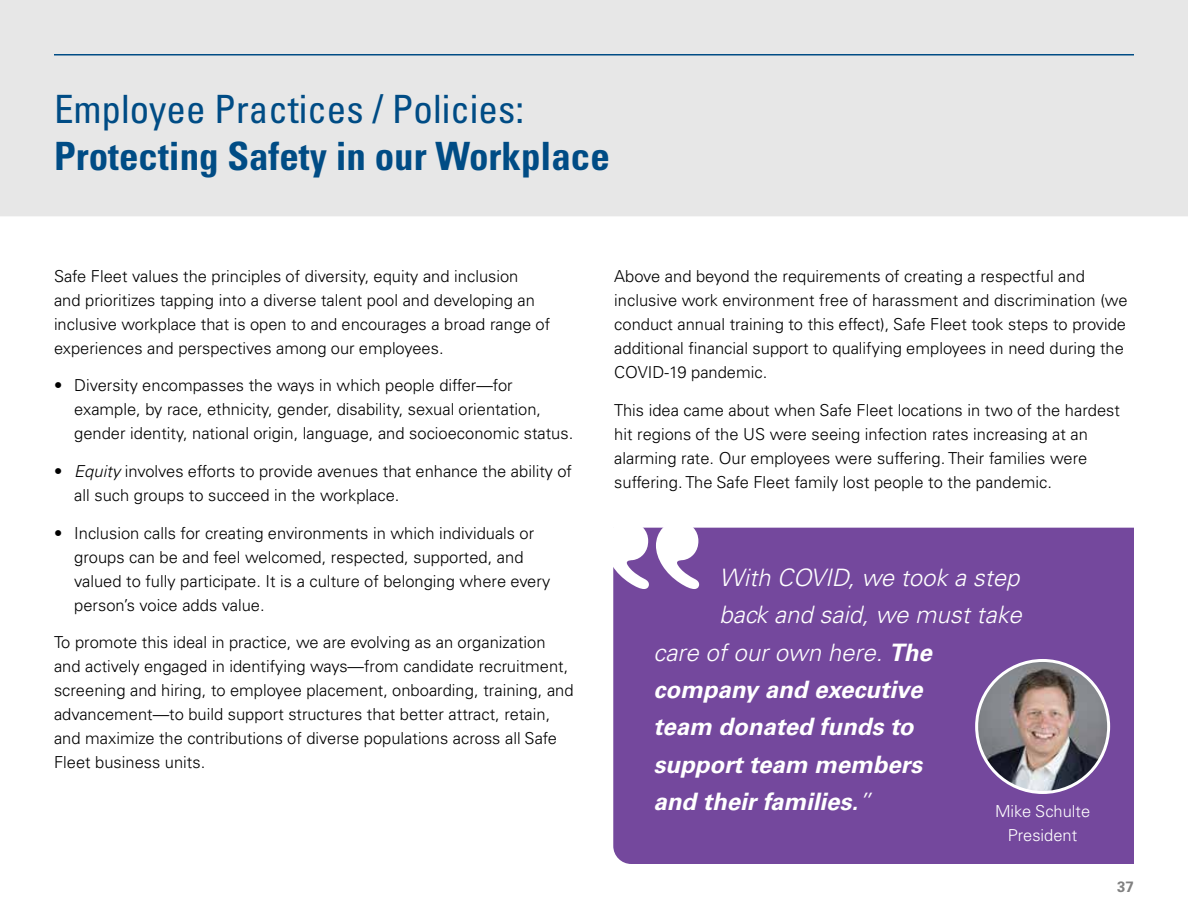
<style>
.page{position:relative;width:1188px;height:918px;background:#fff}
.page>*{position:absolute;margin:0;border:0;box-sizing:border-box;transform-origin:0 0}
.t1{font:700 condensed 39px "Univers LT Pro";color:#004c85}
.t2{font:condensed 39px "Univers LT Pro";color:#004c85}
.t3{font:italic 700 24px/37.5px "Univers LT Pro 65";color:#fff}
.t4{font:italic 300 24px "Univers LT Pro 45";color:#fff}
.t5{font:300 16.5px/24px "Univers LT Pro 45";color:#000}
.t6{font:300 16.5px/24px "Univers LT Pro 45";color:#fff;text-align:center}
.t7{font:700 15px "Univers LT Pro 65";color:#000}
.s1{font-style:italic}
.s2{font-family:"Univers LT Pro 65";font-weight:700}
.s3{font-family:"Univers LT Pro 45";font-weight:300}
</style>
<div class="page">
<div style="left:0;top:0;width:1188px;height:216px;background:#e7e7e7"></div>
<div style="left:613px;top:528px;width:521px;height:336px;background:#74489d"></div>
<svg style="left:656px;top:527px;width:43px;height:62px"></svg>
<svg style="left:613px;top:527px;width:36px;height:62px"></svg>
<img style="left:977px;top:660px;width:132px;height:132px;border-radius:66px">
<div style="left:975px;top:659px;width:135px;height:135px;border:3px solid #fff;border-radius:50%"></div>
<hr style="left:54px;top:54px;width:1080px;height:2px;background:#004c85">
<h1 class="t2" style="left:54px;top:84px;width:472px">Employee Practices / Policies:</h1>
<h1 class="t1" style="left:54px;top:132px;width:557px">Protecting Safety in our Workplace</h1>
<p class="t5" style="left:54px;top:264px;width:498px">Safe Fleet values the principles of diversity, equity and inclusion<br>and prioritizes tapping into a diverse talent pool and developing an inclusive workplace that is open to and encourages a broad range of experiences and perspectives among our employees.</p>
<p class="t5" style="left:74px;top:373px;width:501px;text-indent:-20px">• Diversity encompasses the ways in which people differ—for example, by race, ethnicity, gender, disability, sexual orientation, gender identity, national origin, language, and socioeconomic status.</p>
<p class="t5" style="left:74px;top:459px;width:499px;text-indent:-20px"><span class="s1">• Equity</span> involves efforts to provide avenues that enhance the ability of all such groups to succeed in the workplace.</p>
<p class="t5" style="left:74px;top:520px;width:478px;text-indent:-20px">• Inclusion calls for creating environments in which individuals or groups can be and feel welcomed, respected, supported, and valued to fully participate. It is a culture of belonging where every person’s voice adds value.</p>
<p class="t5" style="left:54px;top:630px;width:521px">To promote this ideal in practice, we are evolving as an organization and actively engaged in identifying ways—from candidate recruitment, screening and hiring, to employee placement, onboarding, training, and advancement—to build support structures that better attract, retain, and maximize the contributions of diverse populations across all Safe Fleet business units.</p>
<p class="t5" style="left:614px;top:264px;width:515px">Above and beyond the requirements of creating a respectful and inclusive work environment free of harassment and discrimination (we conduct annual training to this effect), Safe Fleet took steps to provide additional financial support to qualifying employees in need during the COVID-19 pandemic.</p>
<p class="t5" style="left:614px;top:397px;width:507px">This idea came about when Safe Fleet locations in two of the hardest hit regions of the US were seeing infection rates increasing at an alarming rate. Our employees were suffering. Their families were suffering. The Safe Fleet family lost people to the pandemic.</p>
<h2 class="t4" style="left:719px;top:562px;width:302px">With COVID, we took a step</h2>
<h2 class="t4" style="left:719px;top:600px;width:304px">back and said, we must take</h2>
<h2 class="t4" style="left:654px;top:637px;width:280px">care of our own here. <span class="s2">The</span></h2>
<h2 class="t3" style="left:654px;top:670px;width:270px">company and executive team donated funds to support team members and their families.<span class="s3">”</span></h2>
<p class="t6" style="left:995px;top:799px;width:97px">Mike Schulte<br>President</p>
<p class="t7" style="left:1117px;top:877px;width:18px">37</p>
</div>
